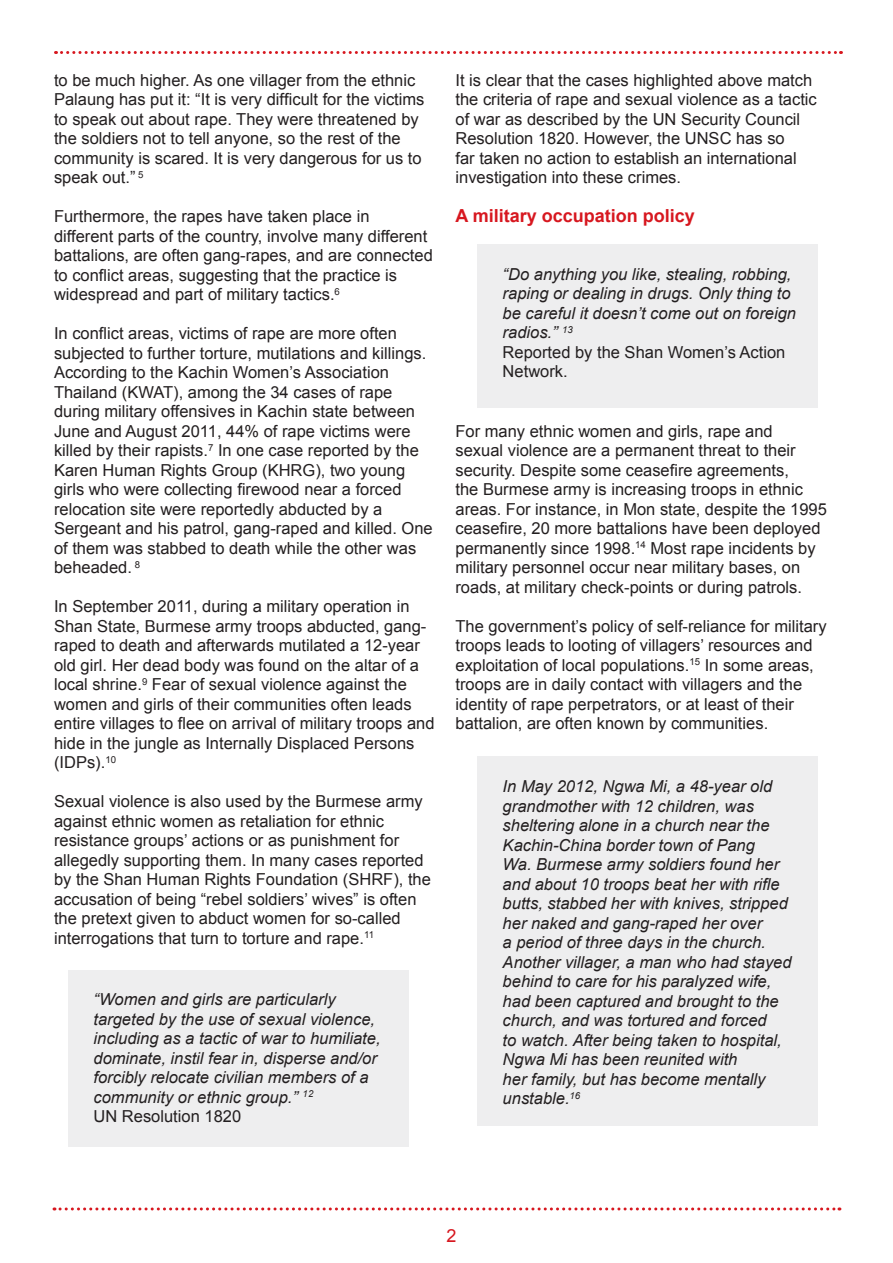
<style>
.page{position:relative;width:893px;height:1263px;background:#fff}
.page>*{position:absolute;margin:0;border:0;box-sizing:border-box;transform-origin:0 0}
.t1{font:700 18px "Arial";color:#d7171f}
.t2{font:18px "Arial";color:#d7171f}
.t3{font:16.5px/19.5px "Arial";color:#231f20}
.t4{font:italic 16.5px/19.5px "Arial";color:#231f20}
.s1{font-style:normal}
</style>
<div class="page">
<svg style="left:54px;top:1207px;width:786px;height:3px"></svg>
<svg style="left:56px;top:51px;width:785px;height:3px"></svg>
<div style="left:68px;top:970px;width:340px;height:176px;background:#eeeeef"></div>
<div style="left:477px;top:244px;width:340px;height:163px;background:#eeeeef"></div>
<div style="left:477px;top:756px;width:340px;height:370px;background:#eeeeef"></div>
<p class="t3" style="left:54px;top:70px;width:372px">to be much higher. As one villager from the ethnic Palaung has put it: “It is very difficult for the victims to speak out about rape. They were threatened by the soldiers not to tell anyone, so the rest of the community is scared. It is very dangerous for us to speak out.” <sup>5</sup></p>
<p class="t3" style="left:54px;top:207px;width:380px">Furthermore, the rapes have taken place in different parts of the country, involve many different battalions, are often gang-rapes, and are connected to conflict areas, suggesting that the practice is widespread and part of military tactics.<sup>6</sup></p>
<p class="t3" style="left:54px;top:324px;width:374px">In conflict areas, victims of rape are more often subjected to further torture, mutilations and killings.</p>
<p class="t3" style="left:54px;top:363px;width:380px">According to the Kachin Women’s Association Thailand (KWAT), among the 34 cases of rape during military offensives in Kachin state between June and August 2011, 44% of rape victims were killed by their rapists.<sup>7</sup> In one case reported by the Karen Human Rights Group (KHRG), two young girls who were collecting firewood near a forced relocation site were reportedly abducted by a Sergeant and his patrol, gang-raped and killed. One of them was stabbed to death while the other was beheaded. <sup>8</sup></p>
<p class="t3" style="left:54px;top:597px;width:382px">In September 2011, during a military operation in Shan State, Burmese army troops abducted, gang&shy;raped to death and afterwards mutilated a 12-year old girl. Her dead body was found on the altar of a local shrine.<sup>9</sup> Fear of sexual violence against the women and girls of their communities often leads entire villages to flee on arrival of military troops and hide in the jungle as Internally Displaced Persons (IDPs).<sup>10</sup></p>
<p class="t3" style="left:54px;top:792px;width:378px">Sexual violence is also used by the Burmese army against ethnic women as retaliation for ethnic resistance groups’ actions or as punishment for allegedly supporting them. In many cases reported by the Shan Human Rights Foundation (SHRF), the accusation of being “rebel soldiers’ wives” is often the pretext given to abduct women for so-called interrogations that turn to torture and rape.<sup>11</sup></p>
<p class="t4" style="left:94px;top:990px;width:289px">“Women and girls are particularly targeted by the use of sexual violence, including as a tactic of war to humiliate, dominate, instil fear in, disperse and/or forcibly relocate civilian members of a community or ethnic group.” <sup>12<br></sup><span class="s1">UN Resolution 1820</span></p>
<p class="t3" style="left:455px;top:70px;width:363px">It is clear that the cases highlighted above match the criteria of rape and sexual violence as a tactic of war as described by the UN Security Council Resolution 1820. However, the UNSC has so<br>far taken no action to establish an international investigation into these crimes.</p>
<p class="t1" style="left:455px;top:204px;width:241px">A military occupation policy</p>
<p class="t4" style="left:503px;top:264px;width:295px">“Do anything you like, stealing, robbing, raping or dealing in drugs. Only thing to be careful it doesn’t come out on foreign radios.” <sup>13<br></sup><span class="s1">Reported by the Shan Women’s Action<br>Network.</span></p>
<p class="t3" style="left:455px;top:421px;width:373px">For many ethnic women and girls, rape and<br>sexual violence are a permanent threat to their security. Despite some ceasefire agreements,<br>the Burmese army is increasing troops in ethnic areas. For instance, in Mon state, despite the 1995 ceasefire, 20 more battalions have been deployed permanently since 1998.<sup>14</sup> Most rape incidents by military personnel occur near military bases, on roads, at military check-points or during patrols.</p>
<p class="t3" style="left:455px;top:616px;width:373px">The government’s policy of self-reliance for military troops leads to looting of villagers’ resources and exploitation of local populations.<sup>15</sup> In some areas, troops are in daily contact with villagers and the identity of rape perpetrators, or at least of their battalion, are often known by communities.</p>
<p class="t4" style="left:503px;top:777px;width:290px">In May 2012, Ngwa Mi, a 48-year old grandmother with 12 children, was sheltering alone in a church near the Kachin-China border town of Pang<br>Wa. Burmese army soldiers found her and about 10 troops beat her with rifle butts, stabbed her with knives, stripped her naked and gang-raped her over<br>a period of three days in the church.<br>Another villager, a man who had stayed behind to care for his paralyzed wife, had been captured and brought to the church, and was tortured and forced<br>to watch. After being taken to hospital, Ngwa Mi has been reunited with<br>her family, but has become mentally unstable.<sup>16</sup></p>
<p class="t2" style="left:446px;top:1224px;width:12px">2</p>
</div>
